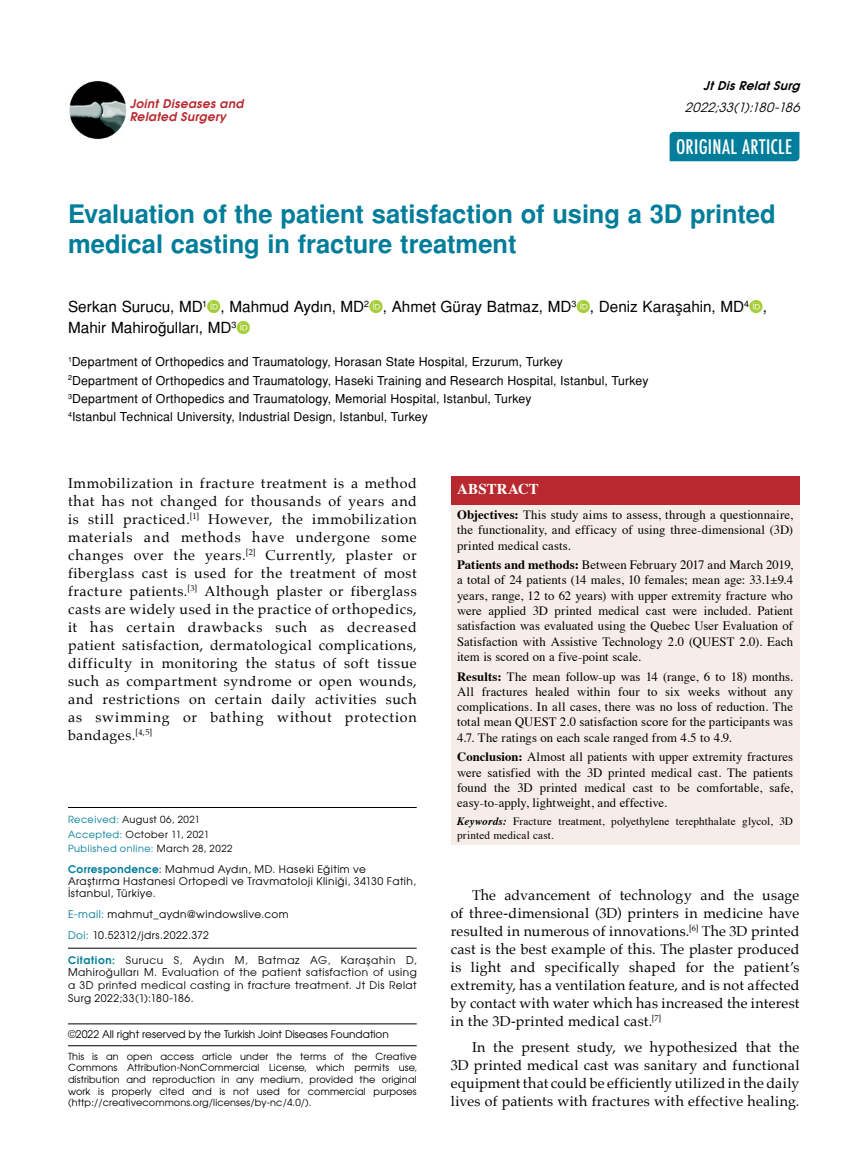
<style>
.page{position:relative;width:859px;height:1170px;background:#fff}
.page>*{position:absolute;margin:0;border:0;box-sizing:border-box;transform-origin:0 0}
.t1{font:700 25.5px/30.6px "Helvetica Tr";letter-spacing:-.005em;color:#007d9a}
.t2{font:500 condensed 19.5px "Futura";letter-spacing:.02em;color:#fff}
.t3{font:15.3px/21.3px "Helvetica Normal Tr";color:#000}
.t4{font:700 15px "Times";letter-spacing:.01em;color:#fff}
.t5{font:14.25px/18px "Palatino";letter-spacing:.03em;color:#000;text-align:justify}
.t6{font:12.75px/15.3px "Times";letter-spacing:.005em;color:#000;text-align:justify}
.t7{font:italic 12.75px "Avant Garde Tr";color:#000}
.t8{font:12.3px/18.3px "Helvetica Normal Tr";letter-spacing:.015em;color:#000}
.t9{font:12px/13.5px "Avant Garde Bold Italic Tr";letter-spacing:.03em;color:#b8292f}
.t10{font:italic 12px "Avant Garde Bold Tr";color:#000}
.t11{font:11.25px/13.5px "Times";letter-spacing:.01em;color:#000}
.t12{font:10.5px/12.3px "Avant Garde Tr";letter-spacing:.04em;color:#000}
.t13{font:10.5px/12.6px "Avant Garde";letter-spacing:.04em;color:#000;text-align:justify}
.t14{font:10.5px "Avant Garde Tr";color:#000}
.t15{font:9.75px/11.7px "Avant Garde Tr";letter-spacing:.02em;color:#000;text-align:justify}
.t16{font:9.75px/14.4px "Avant Garde Tr";letter-spacing:.045em;color:#000}
.s1{color:#007d9a}
.s2{font-family:"Avant Garde Bold Tr";color:#007d9a}
.s3{font-family:"Avant Garde Tr"}
.s4{font-weight:700}
.s5{font-weight:700;font-style:italic}
</style>
<div class="page">
<div style="left:670px;top:132px;width:129px;height:29px;background:#007d9a"></div>
<img style="left:69px;top:81px;width:58px;height:58px">
<hr style="left:68px;top:947px;width:349px;height:1px;background:#000">
<hr style="left:68px;top:807px;width:349px;height:1px;background:#000">
<div style="left:451px;top:503px;width:348px;height:341px;background:#f7ede8"></div>
<div style="left:451px;top:476px;width:348px;height:28px;background:#b8292f"></div>
<hr style="left:68px;top:1045px;width:349px;height:1px;background:#000">
<hr style="left:68px;top:1023px;width:349px;height:1px;background:#000">
<p class="t9" style="left:130px;top:96px;width:115px">Joint Diseases and<br>Related Surgery</p>
<p class="t10" style="left:703px;top:77px;width:102px">JtDisRelatSurg</p>
<p class="t7" style="left:685px;top:99px;width:120px">2022;33(1):180-186</p>
<h2 class="t2" style="left:676px;top:135px;width:118px">ORIGINAL ARTICLE</h2>
<h1 class="t1" style="left:68px;top:198px;width:709px">Evaluation of the patient satisfaction of using a 3D printed medical casting in fracture treatment</h1>
<p class="t3" style="left:68px;top:296px;width:700px">Serkan Surucu, MD<sup>1</sup> , Mahmud Aydın, MD<sup>2</sup> , Ahmet Güray Batmaz, MD<sup>3</sup> , Deniz Karaşahin, MD<sup>4</sup> ,<br>Mahir Mahiroğulları, MD<sup>3</sup></p>
<p class="t8" style="left:68px;top:353px;width:582px"><sup>1</sup>Department of Orthopedics and Traumatology, Horasan State Hospital, Erzurum, Turkey<br><sup>2</sup>Department of Orthopedics and Traumatology, Haseki Training and Research Hospital, Istanbul, Turkey <sup>3</sup>Department of Orthopedics and Traumatology, Memorial Hospital, Istanbul, Turkey<br><sup>4</sup>Istanbul Technical University, Industrial Design, Istanbul, Turkey</p>
<p class="t5" style="left:68px;top:474px;width:350px">Immobilization in fracture treatment is a method that has not changed for thousands of years and is still practiced.<sup>[1]</sup> However, the immobilization materials and methods have undergone some changes over the years.<sup>[2]</sup> Currently, plaster or fiberglass cast is used for the treatment of most fracture patients.<sup>[3]</sup> Although plaster or fiberglass casts are widely used in the practice of orthopedics, it has certain drawbacks such as decreased patient satisfaction, dermatological complications, difficulty in monitoring the status of soft tissue such as compartment syndrome or open wounds, and restrictions on certain daily activities such as swimming or bathing without protection bandages.<sup>[4,5]</sup></p>
<p class="t16" style="left:68px;top:812px;width:166px"><span class="s1">Received:</span> August 06, 2021<br><span class="s1">Accepted:</span> October 11, 2021<br><span class="s1">Published online:</span> March 28, 2022</p>
<p class="t12" style="left:68px;top:862px;width:349px"><span class="s2">Correspondence</span>: Mahmud Aydın, MD. Haseki Eğitim ve<br>Araştırma Hastanesi Ortopedi ve Travmatoloji Kliniği, 34130 Fatih,<br>İstanbul, Türkiye.</p>
<p class="t12" style="left:68px;top:903px;width:222px;line-height:20.9px"><span class="s1">E-mail:</span> mahmut_aydn@windowslive.com<br><span class="s1">Doi:</span> 10.52312/jdrs.2022.372</p>
<p class="t13" style="left:68px;top:953px;width:350px"><span class="s2">Citation:</span> Surucu S, Aydın M, Batmaz AG, Karaşahin D, Mahiroğulları M. Evaluation of the patient satisfaction of using a 3D printed medical casting in fracture treatment<span class="s3">. Jt Dis Relat</span></p>
<p class="t12" style="left:68px;top:991px;width:127px">Surg 2022;33(1):180-186.</p>
<p class="t14" style="left:68px;top:1027px;width:322px">©2022 All right reserved by the Turkish Joint Diseases Foundation</p>
<p class="t15" style="left:68px;top:1049px;width:350px">This is an open access article under the terms of the Creative Commons Attribution-NonCommercial License, which permits use, distribution and reproduction in any medium, provided the original work is properly cited and is not used for commercial purposes (http://creativecommons.org/licenses/by-nc/4.0/).</p>
<p class="t4" style="left:457px;top:474px;width:83px">ABSTRACT</p>
<p class="t6" style="left:457px;top:506px;width:337px"><span class="s4">Objectives:</span> This study aims to assess, through a questionnaire, the functionality, and efficacy of using three-dimensional (3D) printed medical casts.</p>
<p class="t6" style="left:457px;top:556px;width:337px"><span class="s4">Patients and methods:</span> Between February 2017 and March 2019, a total of 24 patients (14 males, 10 females; mean age: 33.1±9.4 years, range, 12 to 62 years) with upper extremity fracture who were applied 3D printed medical cast were included. Patient satisfaction was evaluated using the Quebec User Evaluation of Satisfaction with Assistive Technology 2.0 (QUEST 2.0). Each item is scored on a five-point scale.</p>
<p class="t6" style="left:457px;top:667px;width:337px"><span class="s4">Results:</span> The mean follow-up was 14 (range, 6 to 18) months.<br>All fractures healed within four to six weeks without any complications. In all cases, there was no loss of reduction. The total mean QUEST 2.0 satisfaction score for the participants was 4.7. The ratings on each scale ranged from 4.5 to 4.9.</p>
<p class="t6" style="left:457px;top:748px;width:337px"><span class="s4">Conclusion:</span> Almost all patients with upper extremity fractures were satisfied with the 3D printed medical cast. The patients found the 3D printed medical cast to be comfortable, safe, easy-to-apply, lightweight, and effective.</p>
<p class="t11" style="left:457px;top:813px;width:337px"><span class="s5">Keywords:</span> Fracture treatment, polyethylene terephthalate glycol, 3D printed medical cast.</p>
<p class="t5" style="left:451px;top:885px;width:350px;text-indent:21px">The advancement of technology and the usage of three-dimensional (3D) printers in medicine have resulted in numerous of innovations.<sup>[6]</sup> The 3D printed cast is the best example of this. The plaster produced is light and specifically shaped for the patient’s extremity, has a ventilation feature, and is not affected by contact with water which has increased the interest in the 3D-printed medical cast.<sup>[7]</sup></p>
<p class="t5" style="left:451px;top:1038px;width:350px;text-indent:21px">In the present study, we hypothesized that the 3D printed medical cast was sanitary and functional equipment that could be efficiently utilized in the daily lives of patients with fractures with effective healing.</p>
</div>
